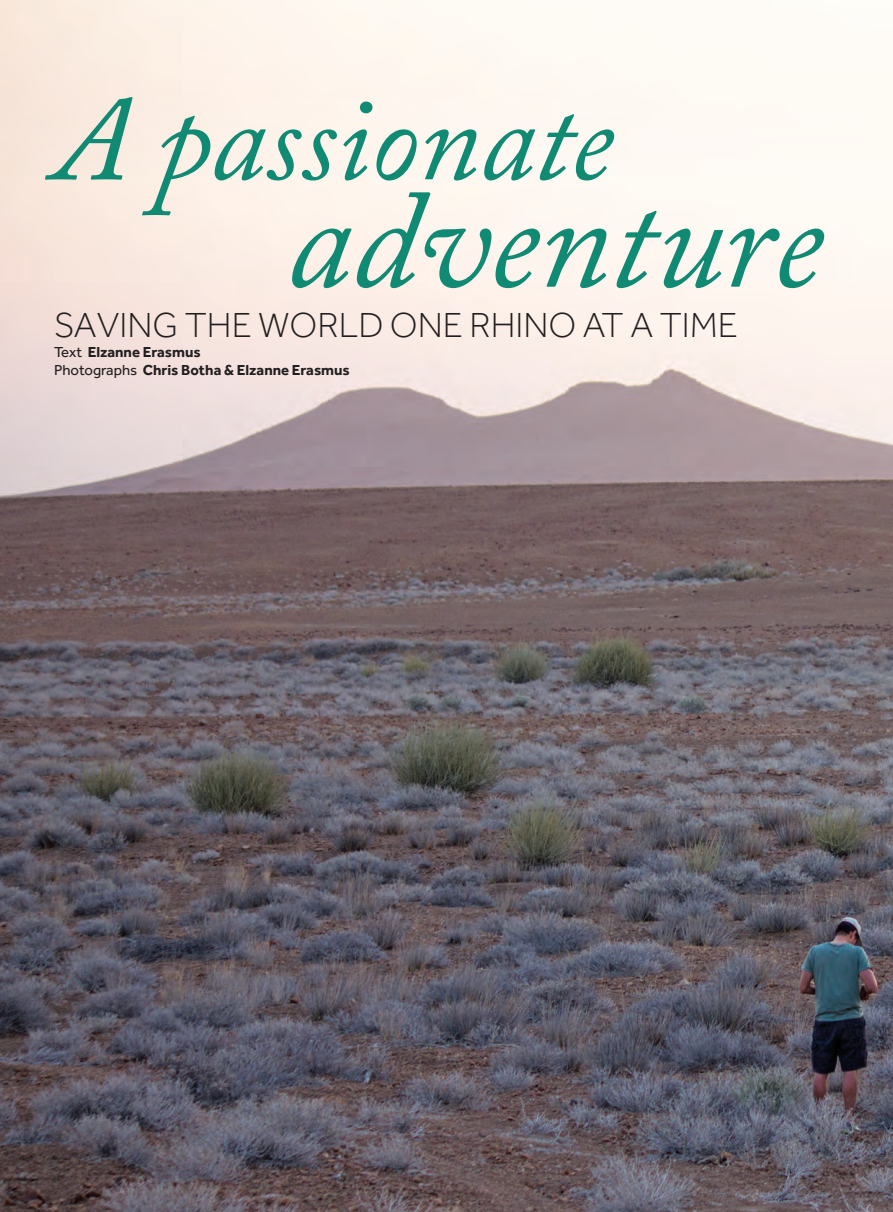
<style>
.page{position:relative;width:893px;height:1212px;background:#fff}
.page>*{position:absolute;margin:0;border:0;box-sizing:border-box;transform-origin:0 0}
.t1{font:italic 139.8px "Adobe Caslon Pro";color:#118a74}
.t2{font:italic 120px "Adobe Caslon Pro";color:#118a74}
.t3{font:300 36px "Effra";color:#231f20}
.t4{font:700 15px "Effra";color:#231f20}
.s1{font-weight:400}
</style>
<div class="page">
<img style="left:0;top:99px;width:893px;height:1113px">
<p class="t2" style="left:54px;top:68px;width:560px">A passionate</p>
<p class="t1" style="left:287px;top:157px;width:536px">adventure</p>
<p class="t3" style="left:54px;top:305px;width:685px">SAVING THE WORLD ONE RHINO AT A TIME</p>
<p class="t4" style="left:54px;top:343px;width:148px"><span class="s1">Text</span> Elzanne Erasmus</p>
<p class="t4" style="left:54px;top:361px;width:297px"><span class="s1">Photographs</span> Chris Botha &amp; Elzanne Erasmus</p>
</div>
